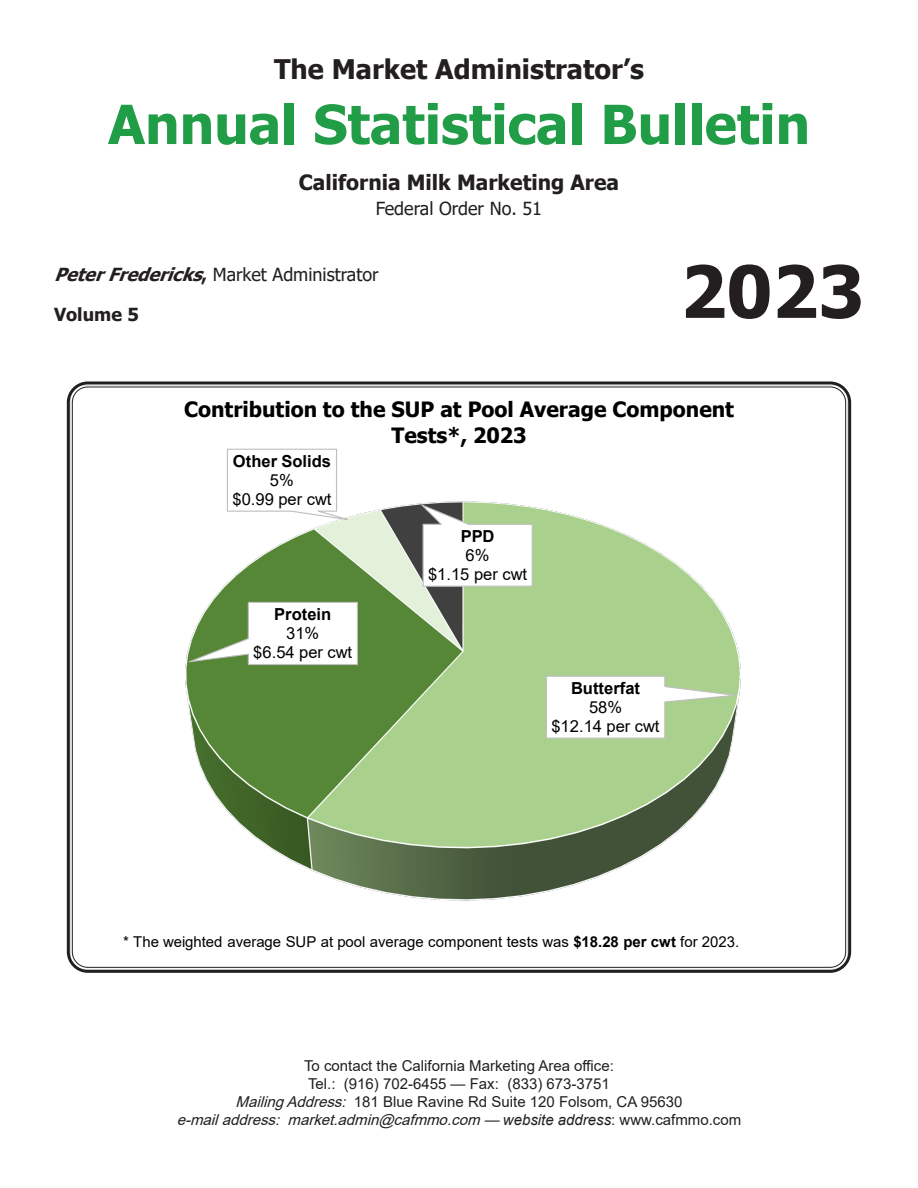
<style>
.page{position:relative;width:918px;height:1188px;background:#fff}
.page>*{position:absolute;margin:0;border:0;box-sizing:border-box;transform-origin:0 0}
.t1{font:700 72px "Tahoma";color:#231f20}
.t2{font:700 54px "Tahoma";color:#219d47}
.t3{font:700 27px "Tahoma";color:#231f20}
.t4{font:700 21px/25.3px "Tahoma";color:#000;text-align:center}
.t5{font:700 21px "Tahoma";color:#231f20}
.t6{font:18px "Tahoma";color:#231f20}
.t7{font:700 18px "Tahoma";color:#231f20}
.t8{font:16.5px/19px "Arial";color:#000;text-align:center}
.t9{font:15px "Arial";color:#231f20}
.t10{font:15px "Arial";color:#000}
.t11{font:italic 15px "Arial";color:#231f20}
.s1{font-weight:700;font-style:italic}
.s2{font-weight:700}
.s3{font-style:italic}
.s4{font-style:inherit}
.s5{font-style:normal}
</style>
<div class="page">
<svg style="left:71px;top:385px;width:776px;height:584px"></svg>
<div style="left:67px;top:381px;width:784px;height:592px;border:3px solid #231f20;border-radius:20px"></div>
<p class="t3" style="left:274px;top:50px;width:372px">The Market Administrator’s</p>
<p class="t2" style="left:108px;top:87px;width:704px">Annual Statistical Bulletin</p>
<p class="t5" style="left:299px;top:167px;width:322px">California Milk Marketing Area</p>
<p class="t6" style="left:376px;top:196px;width:168px">Federal Order No. 51</p>
<p class="t6" style="left:54px;top:263px;width:326px"><span class="s1">PeterFredericks</span><span class="s2">,</span> Market Administrator</p>
<p class="t7" style="left:54px;top:302px;width:86px">Volume 5</p>
<p class="t1" style="left:681px;top:241px;width:185px">2023</p>
<p class="t4" style="left:184px;top:398px;width:552px">Contribution to the SUP at Pool Average Component<br>Tests*, 2023</p>
<p class="t8" style="left:233px;top:452px;width:100px"><span class="s2">Other Solids<br></span>5%<br>$0.99 per cwt</p>
<p class="t8" style="left:253px;top:605px;width:100px"><span class="s2">Protein<br></span>31%<br>$6.54 per cwt</p>
<p class="t8" style="left:428px;top:527px;width:100px"><span class="s2">PPD<br></span>6%<br>$1.15 per cwt</p>
<p class="t8" style="left:551px;top:679px;width:110px"><span class="s2">Butterfat<br></span>58%<br>$12.14 per cwt</p>
<p class="t10" style="left:123px;top:931px;width:617px">* The weighted average SUP at pool average component tests was <span class="s2">$18.28 per cwt</span> for 2023.</p>
<p class="t9" style="left:304px;top:1056px;width:311px">To contact the California Marketing Area office:</p>
<p class="t9" style="left:308px;top:1074px;width:303px">Tel.: (916) 702-6455 — Fax: (833) 673-3751</p>
<p class="t9" style="left:236px;top:1092px;width:448px"><span class="s3">MailingAddress:</span> 181 Blue Ravine Rd Suite 120 Folsom, CA 95630</p>
<p class="t11" style="left:177px;top:1110px;width:566px">e-mailaddress: market.admin@cafmmo.com — <span class="s4">we b s ite a ddre s s</span> <span class="s5">: www . c a f m m o . c o m</span></p>
</div>
